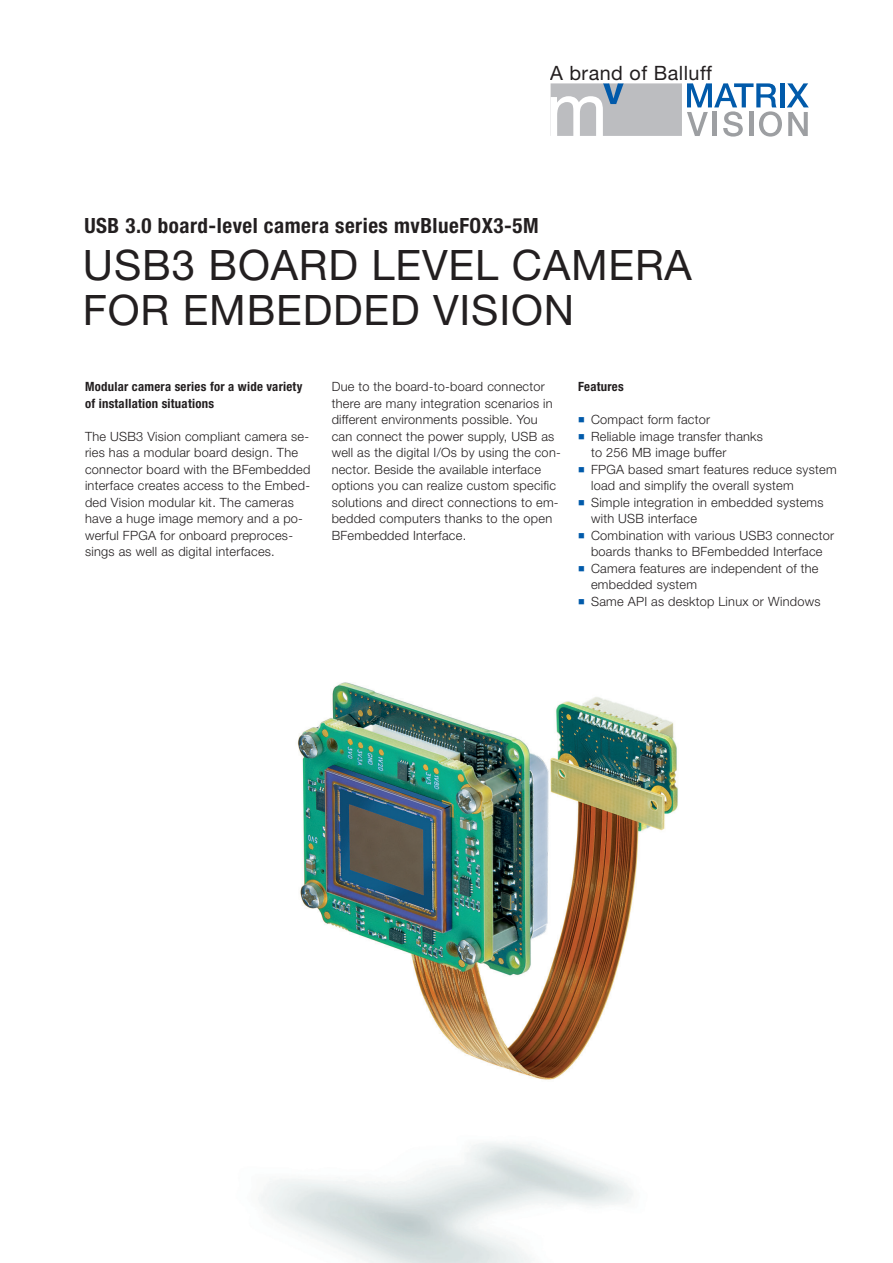
<style>
.page{position:relative;width:893px;height:1263px;background:#fff}
.page>*{position:absolute;margin:0;border:0;box-sizing:border-box;transform-origin:0 0}
.t1{font:42px/45px "Helvetica Neue LT Pro";letter-spacing:.02em;color:#231f20}
.t2{font:700 condensed 21px "Helvetica Neue LT Pro";letter-spacing:.025em;color:#231f20}
.t3{font:19.8px "Helvetica Neue LT Pro";letter-spacing:.025em;color:#231f20}
.Copy_Text_H45_8_5_11{font:300 12.75px/16.5px "Helvetica Neue LT Pro";letter-spacing:.02em;color:#231f20}
.Copy_Subline_H77_8_5{font:700 condensed 12.75px/16.5px "Helvetica Neue LT Pro";letter-spacing:.02em;color:#231f20}
.s1{color:#015aaa}
</style>
<div class="page">
<svg style="left:551px;top:83px;width:258px;height:53px"></svg>
<hr style="left:713px;top:112px;width:4px;height:24px;background:#9d9fa2">
<img style="left:258px;top:682px;width:420px;height:581px">
<p class="t3" style="left:550px;top:60px;width:163px">A brand of Balluff</p>
<p class="t2" style="left:84px;top:213px;width:456px">USB 3.0 board-level camera series mvBlueFOX3-5M</p>
<p class="t1" style="left:83px;top:242px;width:610px">USB3 BOARD LEVEL CAMERA<br>FOR EMBEDDED VISION</p>
<p class="Copy_Subline_H77_8_5" style="left:85px;top:378px;width:219px">Modular camera series for a wide variety of installation situations</p>
<p class="Copy_Text_H45_8_5_11" style="left:85px;top:428px;width:227px">The USB3 Vision compliant camera se&shy;ries has a modular board design. The connector board with the BFembedded interface creates access to the Embed&shy;ded Vision modular kit. The cameras have a huge image memory and a po&shy;werful FPGA for onboard preproces&shy;sings as well as digital interfaces.</p>
<p class="Copy_Text_H45_8_5_11" style="left:332px;top:378px;width:231px">Due to the board-to-board connector there are many integration scenarios in different environments possible. You can connect the power supply, USB as well as the digital I/Os by using the con&shy;nector. Beside the available interface options you can realize custom specific solutions and direct connections to em&shy;bedded computers thanks to the open BFembedded Interface.</p>
<p class="Copy_Subline_H77_8_5" style="left:578px;top:378px;width:47px">Features</p>
<p class="Copy_Text_H45_8_5_11" style="left:578px;top:411px;width:133px"><span class="s1">■</span> Compact form factor</p>
<p class="Copy_Text_H45_8_5_11" style="left:591px;top:428px;width:173px;text-indent:-13px"><span class="s1">■</span> Reliable image transfer thanks to 256 MB image buffer</p>
<p class="Copy_Text_H45_8_5_11" style="left:591px;top:461px;width:247px;text-indent:-13px"><span class="s1">■</span> FPGA based smart features reduce system load and simplify the overall system</p>
<p class="Copy_Text_H45_8_5_11" style="left:591px;top:494px;width:234px;text-indent:-13px"><span class="s1">■</span> Simple integration in embedded systems with USB interface</p>
<p class="Copy_Text_H45_8_5_11" style="left:578px;top:527px;width:257px;text-align:center"><span class="s1">■</span> Combination with various USB3 connector boards thanks to BFembedded Interface</p>
<p class="Copy_Text_H45_8_5_11" style="left:591px;top:560px;width:229px;text-indent:-13px"><span class="s1">■</span> Camera features are independent of the embedded system</p>
<p class="Copy_Text_H45_8_5_11" style="left:578px;top:593px;width:244px"><span class="s1">■</span> Same API as desktop Linux or Windows</p>
</div>
